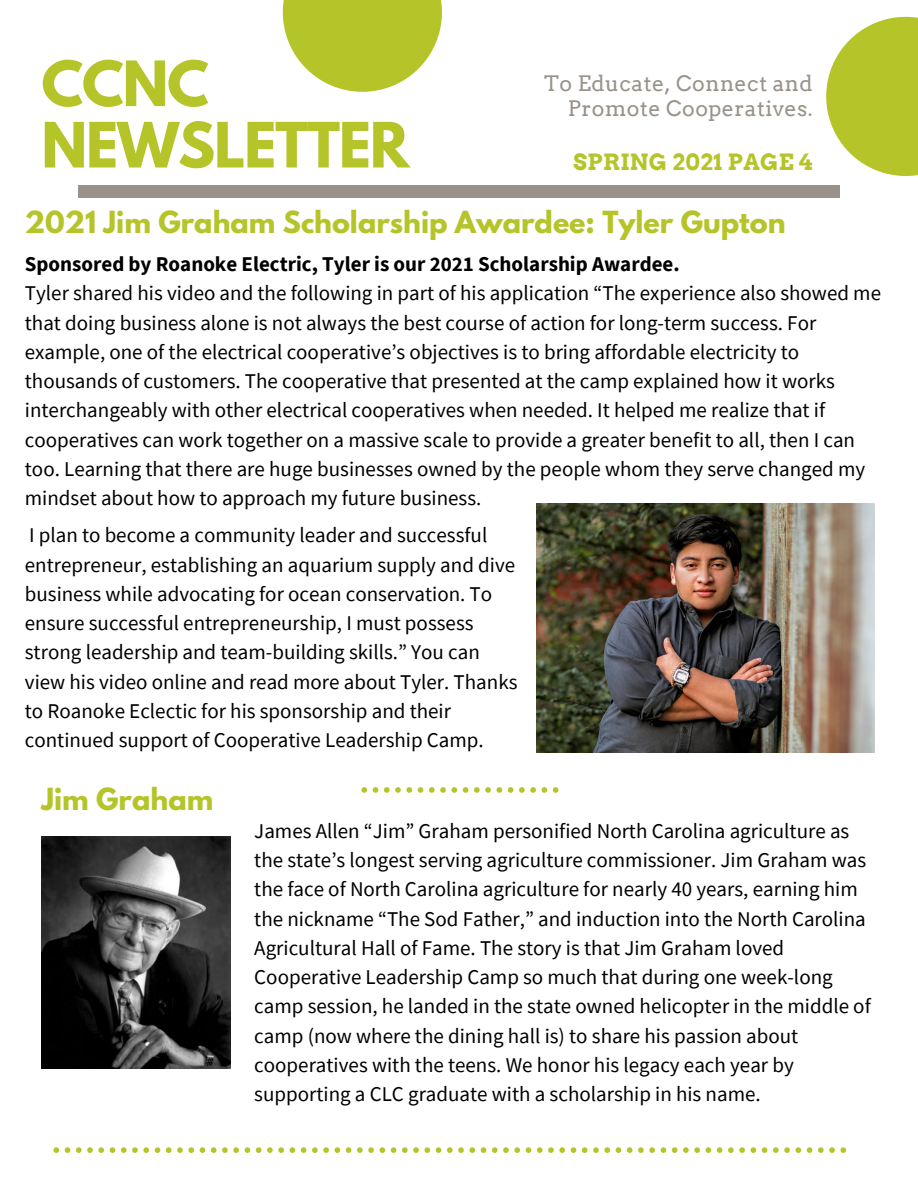
<style>
.page{position:relative;width:918px;height:1188px;background:#fff}
.page>*{position:absolute;margin:0;border:0;box-sizing:border-box;transform-origin:0 0}
.t1{font:700 55.35px/61.3px "League Spartan";letter-spacing:-.02em;color:#b5c428}
.t2{font:700 27px "League Spartan";color:#b5c428}
.t3{font:700 22.5px "Arvo";letter-spacing:.02em;color:#b5c428}
.t4{font:21.3px/24.8px "Arvo";letter-spacing:.02em;color:#99928a;text-align:right}
.t5{font:21px/29.2px "Source Sans Pro";color:#000}
.t6{font:700 21px "Source Sans Pro";color:#000}
</style>
<div class="page">
<div style="left:78px;top:186px;width:761px;height:11px;background:#99928a"></div>
<svg style="left:283px;top:0;width:159px;height:92px"></svg>
<svg style="left:826px;top:17px;width:92px;height:159px"></svg>
<svg style="left:361px;top:787px;width:197px;height:6px"></svg>
<svg style="left:53px;top:1147px;width:793px;height:6px"></svg>
<img style="left:537px;top:503px;width:337px;height:250px">
<img style="left:41px;top:837px;width:189px;height:232px">
<p class="t1" style="left:41px;top:60px;width:370px">CCNC<br>NEWSLETTER</p>
<p class="t4" style="left:544px;top:71px;width:270px">To Educate, Connect and<br>Promote Cooperatives.</p>
<p class="t3" style="left:573px;top:148px;width:241px">SPRING 2021 PAGE 4</p>
<p class="t2" style="left:25px;top:209px;width:762px">2021 Jim Graham Scholarship Awardee: Tyler Gupton</p>
<p class="t6" style="left:25px;top:251px;width:656px">Sponsored by Roanoke Electric, Tyler is our 2021 Scholarship Awardee.</p>
<p class="t5" style="left:25px;top:278px;width:858px">Tyler shared his video and the following in part of his application “The experience also showed me that doing business alone is not always the best course of action for long-term success. For example, one of the electrical cooperative’s objectives is to bring affordable electricity to thousands of customers. The cooperative that presented at the camp explained how it works interchangeably with other electrical cooperatives when needed. It helped me realize that if cooperatives can work together on a massive scale to provide a greater benefit to all, then I can too. Learning that there are huge businesses owned by the people whom they serve changed my mindset about how to approach my future business.</p>
<p class="t5" style="left:25px;top:520px;width:494px">I plan to become a community leader and successful entrepreneur, establishing an aquarium supply and dive business while advocating for ocean conservation. To ensure successful entrepreneurship, I must possess strong leadership and team-building skills.” You can view his video online and read more about Tyler. Thanks to Roanoke Eclectic for his sponsorship and their continued support of Cooperative Leadership Camp.</p>
<p class="t2" style="left:41px;top:786px;width:173px">Jim Graham</p>
<p class="t5" style="left:254px;top:816px;width:618px">James Allen “Jim” Graham personified North Carolina agriculture as the state’s longest serving agriculture commissioner. Jim Graham was the face of North Carolina agriculture for nearly 40 years, earning him the nickname “The Sod Father,” and induction into the North Carolina Agricultural Hall of Fame. The story is that Jim Graham loved Cooperative Leadership Camp so much that during one week-long camp session, he landed in the state owned helicopter in the middle of camp (now where the dining hall is) to share his passion about cooperatives with the teens. We honor his legacy each year by supporting a CLC graduate with a scholarship in his name.</p>
</div>
